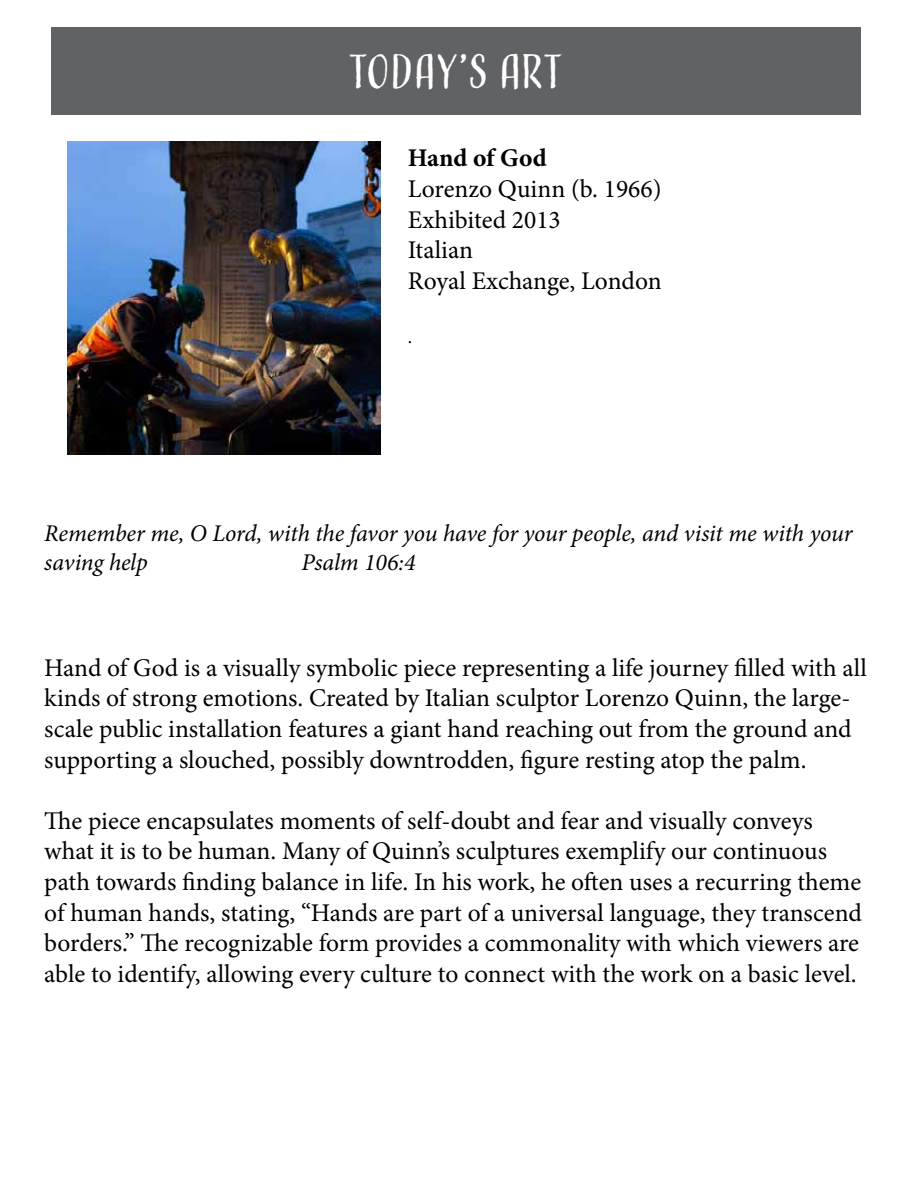
<style>
.page{position:relative;width:918px;height:1188px;background:#fff}
.page>*{position:absolute;margin:0;border:0;box-sizing:border-box;transform-origin:0 0}
.t1{font:45px "Adorn Condensed Sans";letter-spacing:-.015em;color:#fff}
.t2{font:25.5px/30.6px "Minion Pro";color:#000}
.t3{font:700 25.5px "Minion Pro";color:#000}
.t4{font:italic 24px/28.8px "Minion Pro";letter-spacing:-.01em;color:#000}
.t5{font:19.5px "Minion Pro";color:#000}
</style>
<div class="page">
<div style="left:51px;top:27px;width:809px;height:88px;background:#616264"></div>
<img style="left:68px;top:142px;width:312px;height:313px">
<h1 class="t1" style="left:348px;top:43px;width:217px">TODAY’S ART</h1>
<p class="t3" style="left:408px;top:140px;width:140px">Hand of God</p>
<p class="t2" style="left:408px;top:174px;width:255px">Lorenzo Quinn (b. 1966)<br>Exhibited 2013<br>Italian<br>Royal Exchange, London</p>
<p class="t5" style="left:408px;top:323px;width:6px">.</p>
<p class="t4" style="left:44px;top:519px;width:810px">Remember me, O Lord, with the favor you have for your people, and visit me with your saving help</p>
<p class="t4" style="left:302px;top:547px;width:115px">Psalm 106:4</p>
<p class="t2" style="left:44px;top:652px;width:824px">Hand of God is a visually symbolic piece representing a life journey filled with all kinds of strong emotions. Created by Italian sculptor Lorenzo Quinn, the large&shy;scale public installation features a giant hand reaching out from the ground and supporting a slouched, possibly downtrodden, figure resting atop the palm.</p>
<p class="t2" style="left:44px;top:805px;width:819px">The piece encapsulates moments of self-doubt and fear and visually conveys what it is to be human. Many of Quinn’s sculptures exemplify our continuous path towards finding balance in life. In his work, he often uses a recurring theme of human hands, stating, “Hands are part of a universal language, they transcend borders.” The recognizable form provides a commonality with which viewers are able to identify, allowing every culture to connect with the work on a basic level.</p>
</div>
